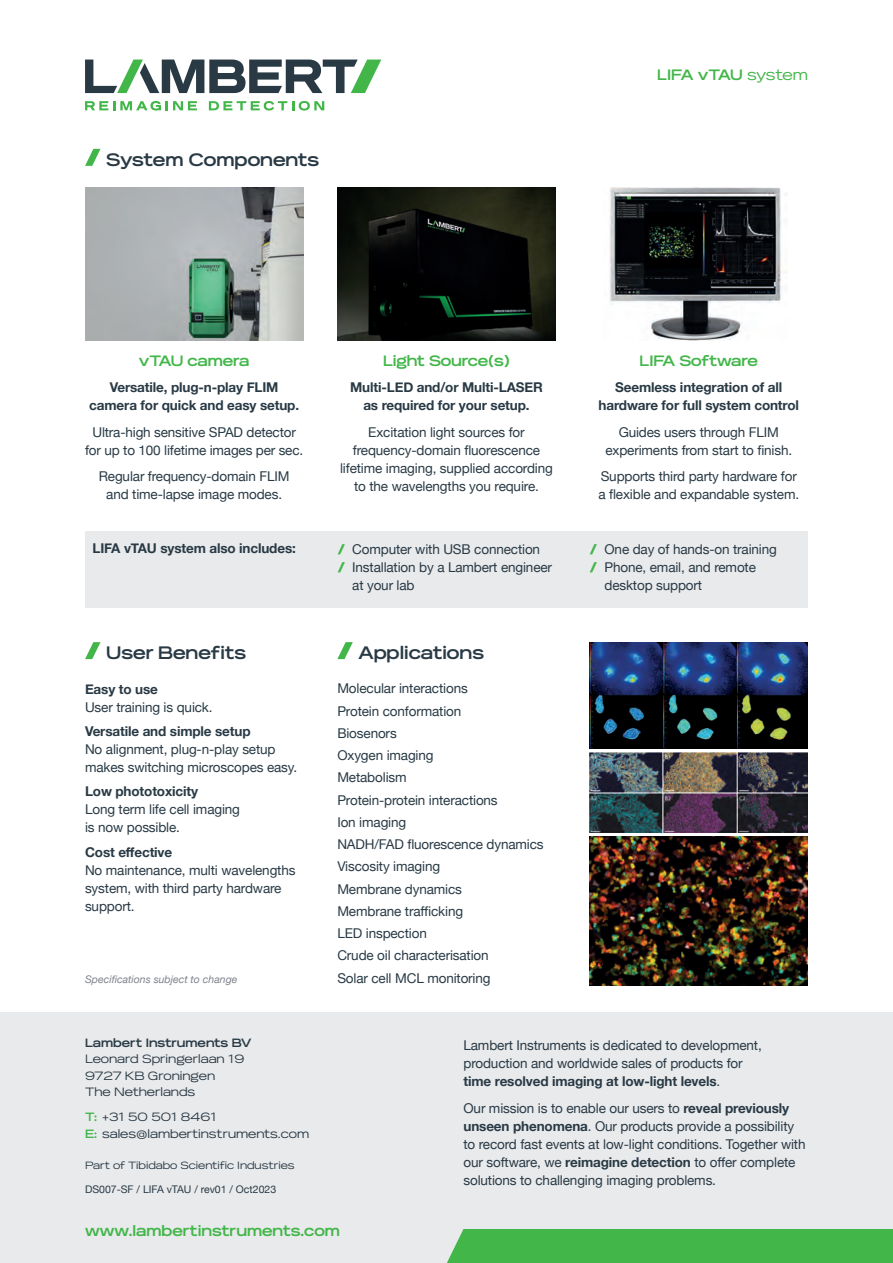
<style>
.page{position:relative;width:893px;height:1263px;background:#fff}
.page>*{position:absolute;margin:0;border:0;box-sizing:border-box;transform-origin:0 0}
.t1{font:700 18px "Reservation Wide";color:#293a45}
.t2{font:700 15px "Reservation Wide";letter-spacing:-.01em;color:#42b649}
.t3{font:13.5px/18px "Helvetica Neue";letter-spacing:-.01em;color:#293a45}
.t4{font:700 13.5px/18px "Helvetica Neue";letter-spacing:-.01em;color:#293a45;text-align:center}
.t5{font:12px/16.5px "Reservation Wide";color:#293a45}
.t6{font:700 12px "Reservation Wide";color:#293a45}
.t7{font:10.5px "Reservation Wide";color:#293a45}
.t8{font:10.5px "Helvetica Neue";color:#293a45}
.t9{font:italic 10.5px "Helvetica Neue";color:#7e828c}
.s1{font-weight:400}
.s2{font-family:"Reservation Wide";font-weight:900;color:#42b649}
.s3{font-weight:700;color:#42b649}
.s4{font-weight:700}
</style>
<div class="page">
<div style="left:0;top:1012px;width:893px;height:251px;background:#e9eaec"></div>
<div style="left:447px;top:1229px;width:446px;height:34px;background:#42b649"></div>
<svg style="left:85px;top:101px;width:112px;height:10px"></svg>
<svg style="left:209px;top:101px;width:115px;height:10px"></svg>
<svg style="left:85px;top:60px;width:296px;height:33px"></svg>
<svg style="left:85px;top:642px;width:16px;height:17px"></svg>
<svg style="left:85px;top:149px;width:16px;height:17px"></svg>
<img style="left:85px;top:187px;width:218px;height:153px">
<img style="left:337px;top:187px;width:219px;height:153px">
<div style="left:85px;top:531px;width:723px;height:77px;background:#e9eaec"></div>
<img style="left:609px;top:187px;width:178px;height:153px">
<svg style="left:337px;top:642px;width:16px;height:17px"></svg>
<img style="left:590px;top:642px;width:218px;height:106px">
<img style="left:590px;top:753px;width:218px;height:79px">
<img style="left:590px;top:837px;width:218px;height:148px">
<h1 class="t1" style="left:106px;top:149px;width:214px">System Components</h1>
<p class="t2" style="left:657px;top:65px;width:152px">LIFA vTAU <span class="s1">system</span></p>
<p class="t2" style="left:139px;top:351px;width:112px">vTAU camera</p>
<p class="t4" style="left:89px;top:379px;width:211px">Versatile, plug-n-play FLIM camera for quick and easy setup.</p>
<p class="t3" style="left:85px;top:424px;width:220px;text-align:center">Ultra-high sensitive SPAD detector for up to 100 lifetime images per sec.</p>
<p class="t3" style="left:99px;top:468px;width:192px;text-align:center">Regular frequency-domain FLIM and time-lapse image modes.</p>
<p class="t2" style="left:383px;top:351px;width:128px">Light Source(s)</p>
<p class="t4" style="left:350px;top:379px;width:194px">Multi-LED and/or Multi-LASER as required for your setup.</p>
<p class="t3" style="left:340px;top:424px;width:214px;text-align:center">Excitation light sources for frequency-domain fluorescence lifetime imaging, supplied according to the wavelengths you require.</p>
<p class="t4" style="left:92px;top:540px;width:205px">LIFA vTAU system also includes:</p>
<p class="t3" style="left:337px;top:540px;width:204px"><span class="s2">/</span> Computer with USB connection</p>
<p class="t3" style="left:337px;top:558px;width:216px"><span class="s2">/</span> Installation by a Lambert engineer</p>
<p class="t3" style="left:352px;top:576px;width:64px">at your lab</p>
<h1 class="t1" style="left:106px;top:642px;width:141px">User Benefits</h1>
<p class="t4" style="left:85px;top:680px;width:74px">Easy to use</p>
<p class="t3" style="left:85px;top:698px;width:129px">User training is quick.</p>
<p class="t4" style="left:85px;top:722px;width:167px">Versatile and simple setup</p>
<p class="t3" style="left:85px;top:741px;width:214px">No alignment, plug-n-play setup makes switching microscopes easy.</p>
<p class="t4" style="left:85px;top:783px;width:115px">Low phototoxicity</p>
<p class="t3" style="left:85px;top:801px;width:157px">Long term life cell imaging is now possible.</p>
<p class="t4" style="left:85px;top:843px;width:89px">Cost effective</p>
<p class="t3" style="left:85px;top:862px;width:212px">No maintenance, multi wavelengths system, with third party hardware support.</p>
<p class="t9" style="left:85px;top:971px;width:154px">Specifications subject to change</p>
<h1 class="t1" style="left:359px;top:642px;width:127px">Applications</h1>
<p class="t3" style="left:337px;top:678px;width:208px;line-height:22.2px">Molecular interactions<br>Protein conformation<br>Biosenors<br>Oxygen imaging<br>Metabolism<br>Protein-protein interactions<br>Ion imaging<br>NADH/FAD fluorescence dynamics<br>Viscosity imaging<br>Membrane dynamics<br>Membrane trafficking<br>LED inspection<br>Crude oil characterisation<br>Solar cell MCL monitoring</p>
<p class="t2" style="left:640px;top:351px;width:120px">LIFA Software</p>
<p class="t4" style="left:598px;top:379px;width:202px">Seemless integration of all hardware for full system control</p>
<p class="t3" style="left:605px;top:424px;width:188px;text-align:center">Guides users through FLIM experiments from start to finish.</p>
<p class="t3" style="left:598px;top:468px;width:202px">Supports third party hardware for a flexible and expandable system.</p>
<p class="t3" style="left:590px;top:540px;width:189px"><span class="s2">/</span> One day of hands-on training</p>
<p class="t3" style="left:590px;top:558px;width:168px"><span class="s2">/</span> Phone, email, and remote</p>
<p class="t3" style="left:604px;top:576px;width:99px">desktop support</p>
<p class="t6" style="left:85px;top:1035px;width:168px">Lambert Instruments BV</p>
<p class="t5" style="left:85px;top:1051px;width:161px">Leonard Springerlaan 19<br>9727 KB Groningen<br>The Netherlands</p>
<p class="t5" style="left:85px;top:1109px;width:226px"><span class="s3">T:</span> +31 50 501 8461<br><span class="s3">E:</span> sales@lambertinstruments.com</p>
<p class="t7" style="left:85px;top:1160px;width:211px">Part of Tibidabo Scientific Industries</p>
<p class="t8" style="left:85px;top:1182px;width:193px">DS007-SF / LIFA vTAU / rev01 / Oct2023</p>
<p class="t2" style="left:85px;top:1222px;width:256px">www.lambertinstruments.com</p>
<p class="t3" style="left:463px;top:1037px;width:300px">Lambert Instruments is dedicated to development, production and worldwide sales of products for <span class="s4">time resolved imaging at low-light levels</span>.</p>
<p class="t3" style="left:463px;top:1100px;width:344px">Our mission is to enable our users to <span class="s4">reveal previously unseen phenomena</span>. Our products provide a possibility to record fast events at low-light conditions. Together with our software, we <span class="s4">reimagine detection</span> to offer complete solutions to challenging imaging problems.</p>
</div>
